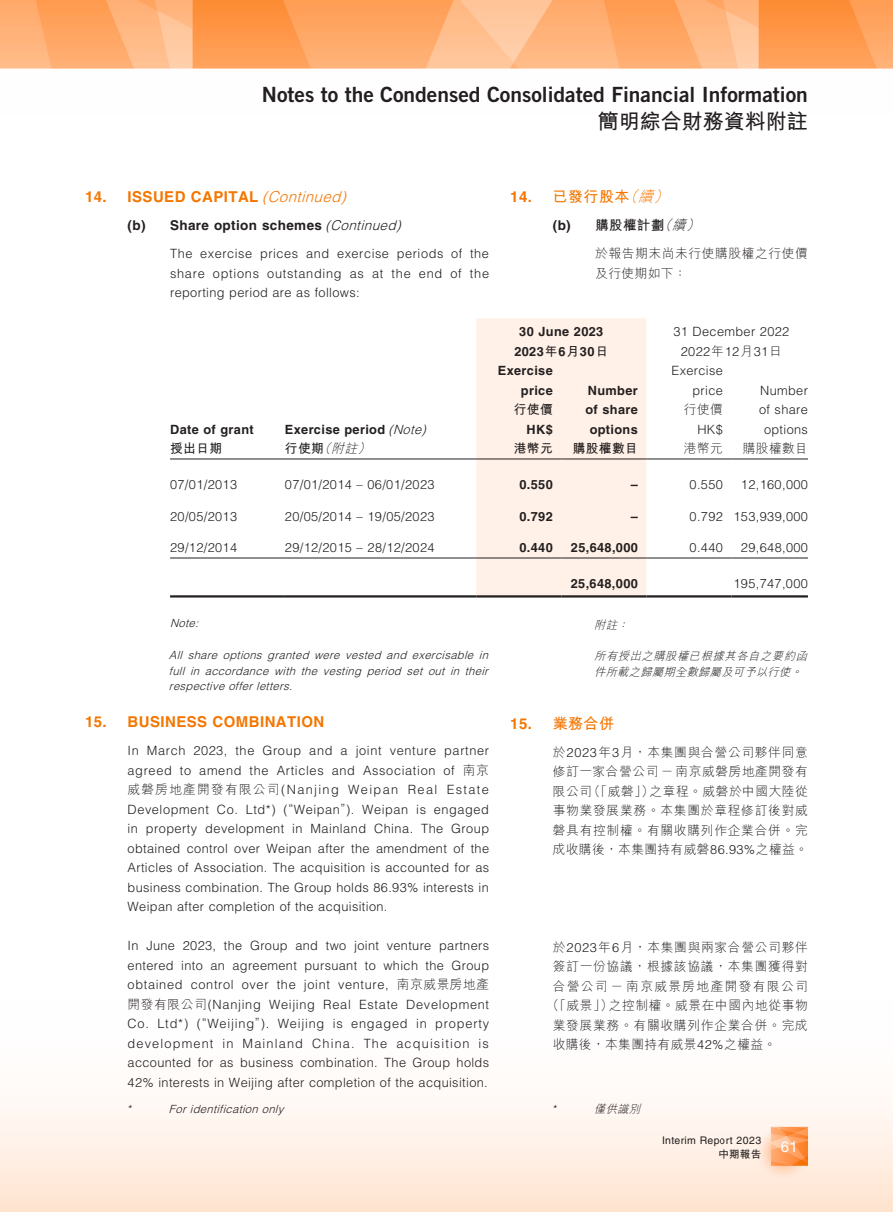
<style>
.page{position:relative;width:893px;height:1212px;background:#fff}
.page>*{position:absolute;margin:0;border:0;box-sizing:border-box;transform-origin:0 0}
.t1{font:21px "Trade Gothic LT Std Bd 2";color:#231f20}
.t2{font:700 21px "M Hei HK";color:#231f20}
.t3{font:700 15px "Helvetica LT Std";letter-spacing:.03em;color:#f47600}
.t4{font:700 15px "M Hei HK";letter-spacing:.03em;color:#f47600}
.t5{font:15px "Helvetica Neue LT Std";color:#fff}
.t6{font:700 13.5px "Helvetica LT Std";letter-spacing:.03em;color:#231f20}
.t7{font:700 13.5px "M Hei HK";letter-spacing:.03em;color:#231f20}
.t8{font:300 12.75px/19.5px "Helvetica LT Std";letter-spacing:.03em;color:#231f20;text-align:justify}
.t9{font:300 12.75px/19.5px "M Hei HK";letter-spacing:.055em;color:#231f20}
.t10{font:700 12.75px/19.5px "Helvetica LT Std";letter-spacing:.03em;color:#231f20;text-align:right}
.t11{font:300 12.75px "M Hei HK";letter-spacing:.105em;color:#231f20}
.t12{font:300 12.75px "M Hei HK";letter-spacing:.03em;color:#231f20}
.t13{font:700 12.75px "M Hei HK";letter-spacing:.03em;color:#231f20}
.t14{font:italic 300 12.75px "M Hei HK";color:#231f20}
.t15{font:italic 300 11.25px/15.8px "Helvetica LT Std";color:#231f20;text-align:justify}
.t16{font:italic 300 11.25px/15.8px "M Hei HK";color:#231f20}
.t17{font:10.5px "Helvetica LT Std";letter-spacing:.03em;color:#231f20}
.t18{font:700 10.5px "M Hei HK";color:#231f20}
.s1{font-weight:300;font-style:italic}
.s2{font-family:"Helvetica LT Std"}
.s3{font-weight:700;font-style:normal}
.s4{font-family:"M Hei HK"}
</style>
<div class="page">
<img style="left:0;top:0;width:893px;height:1212px">
<img style="left:723px;top:1127px;width:85px;height:61px">
<div style="left:476px;top:318px;width:170px;height:277px;background:#fff1e7"></div>
<hr style="left:170px;top:459px;width:115px;height:1px;background:#231f20">
<hr style="left:285px;top:459px;width:191px;height:1px;background:#231f20">
<hr style="left:476px;top:459px;width:85px;height:1px;background:#231f20">
<hr style="left:561px;top:459px;width:85px;height:1px;background:#231f20">
<hr style="left:646px;top:459px;width:85px;height:1px;background:#231f20">
<hr style="left:731px;top:459px;width:77px;height:1px;background:#231f20">
<hr style="left:170px;top:558px;width:115px;height:1px;background:#231f20">
<hr style="left:285px;top:558px;width:191px;height:1px;background:#231f20">
<hr style="left:476px;top:558px;width:85px;height:1px;background:#231f20">
<hr style="left:561px;top:558px;width:85px;height:1px;background:#231f20">
<hr style="left:646px;top:558px;width:85px;height:1px;background:#231f20">
<hr style="left:731px;top:558px;width:77px;height:1px;background:#231f20">
<hr style="left:170px;top:595px;width:115px;height:2px;background:#231f20">
<hr style="left:285px;top:595px;width:191px;height:2px;background:#231f20">
<hr style="left:476px;top:595px;width:85px;height:2px;background:#231f20">
<hr style="left:561px;top:595px;width:85px;height:2px;background:#231f20">
<hr style="left:646px;top:595px;width:85px;height:2px;background:#231f20">
<hr style="left:731px;top:595px;width:77px;height:2px;background:#231f20">
<h1 class="t1" style="left:262px;top:82px;width:547px">Notes to the Condensed Consolidated Financial Information</h1>
<h1 class="t2" style="left:598px;top:106px;width:212px">簡明綜合財務資料附註</h1>
<p class="t3" style="left:85px;top:188px;width:267px">14. ISSUED CAPITAL <span class="s1">(Continued)</span></p>
<p class="t6" style="left:128px;top:217px;width:279px">(b) Share option schemes <span class="s1">(Continued)</span></p>
<p class="t8" style="left:170px;top:244px;width:320px">The exercise prices and exercise periods of the share options outstanding as at the end of the reporting period are as follows:</p>
<p class="t4" style="left:510px;top:186px;width:164px"><span class="s2">14.</span> 已發行股本<span class="s1">（續）</span></p>
<p class="t7" style="left:553px;top:215px;width:152px"><span class="s2">(b)</span> 購股權計劃<span class="s1">（續）</span></p>
<p class="t9" style="left:595px;top:244px;width:214px">於報告期末尚未行使購股權之行使價及行使期如下：</p>
<p class="t10" style="left:170px;top:419px;width:85px">Date of grant</p>
<p class="t13" style="left:170px;top:439px;width:54px">授出日期</p>
<p class="t10" style="left:285px;top:419px;width:146px">Exercise period <span class="s1">(Note)</span></p>
<p class="t14" style="left:285px;top:442px;width:90px"><span class="s3">行使期</span>（附註）</p>
<p class="t10" style="left:519px;top:322px;width:86px">30 June 2023</p>
<p class="t8" style="left:673px;top:322px;width:117px">31 December 2022</p>
<p class="t10" style="left:514px;top:341px;width:95px">2023<span class="s4">年</span>6<span class="s4">月</span>30<span class="s4">日</span></p>
<p class="t8" style="left:681px;top:341px;width:103px">2022<span class="s4">年</span>12<span class="s4">月</span>31<span class="s4">日</span></p>
<p class="t10" style="left:498px;top:361px;width:56px">Exercise price</p>
<p class="t13" style="left:514px;top:400px;width:40px">行使價</p>
<p class="t10" style="left:527px;top:419px;width:28px">HK$</p>
<p class="t13" style="left:514px;top:439px;width:40px">港幣元</p>
<p class="t10" style="left:585px;top:380px;width:54px;text-align:center">Number of share options</p>
<p class="t13" style="left:573px;top:439px;width:67px">購股權數目</p>
<p class="t8" style="left:671px;top:361px;width:53px;text-align:right">Exercise price</p>
<p class="t9" style="left:684px;top:399px;width:40px">行使價</p>
<p class="t8" style="left:697px;top:419px;width:27px">HK$</p>
<p class="t9" style="left:684px;top:438px;width:40px">港幣元</p>
<p class="t8" style="left:759px;top:380px;width:50px;text-align:center">Number of share options</p>
<p class="t9" style="left:743px;top:438px;width:67px">購股權數目</p>
<p class="t8" style="left:170px;top:475px;width:69px">07/01/2013</p>
<p class="t8" style="left:285px;top:475px;width:151px">07/01/2014 – 06/01/2023</p>
<p class="t10" style="left:519px;top:475px;width:35px">0.550</p>
<p class="t10" style="left:631px;top:475px;width:9px">–</p>
<p class="t8" style="left:690px;top:475px;width:35px">0.550</p>
<p class="t8" style="left:741px;top:475px;width:69px">12,160,000</p>
<p class="t8" style="left:170px;top:506px;width:69px">20/05/2013</p>
<p class="t8" style="left:285px;top:506px;width:151px">20/05/2014 – 19/05/2023</p>
<p class="t10" style="left:519px;top:506px;width:35px">0.792</p>
<p class="t10" style="left:631px;top:506px;width:9px">–</p>
<p class="t8" style="left:690px;top:506px;width:120px">0.792 153,939,000</p>
<p class="t8" style="left:170px;top:538px;width:69px">29/12/2014</p>
<p class="t8" style="left:285px;top:538px;width:151px">29/12/2015 – 28/12/2024</p>
<p class="t10" style="left:519px;top:538px;width:35px">0.440</p>
<p class="t10" style="left:571px;top:538px;width:69px">25,648,000</p>
<p class="t8" style="left:690px;top:538px;width:35px">0.440</p>
<p class="t8" style="left:741px;top:538px;width:69px">29,648,000</p>
<p class="t10" style="left:571px;top:574px;width:69px">25,648,000</p>
<p class="t8" style="left:733px;top:574px;width:76px">195,747,000</p>
<p class="t15" style="left:170px;top:615px;width:33px">Note:</p>
<p class="t15" style="left:169px;top:647px;width:324px">All share options granted were vested and exercisable in full in accordance with the vesting period set out in their respective offerletters.</p>
<p class="t3" style="left:85px;top:713px;width:241px">15. BUSINESS COMBINATION</p>
<p class="t8" style="left:128px;top:741px;width:363px">In March 2023, the Group and a joint venture partner agreed to amend the Articles and Association of <span class="s4">南京威磐房地產開發有限公司</span>(Nanjing Weipan Real Estate Development Co. Ltd*) (“Weipan”). Weipan is engaged in property development in Mainland China. The Group obtained control over Weipan after the amendment of the Articles of Association. The acquisition is accounted for as business combination. The Group holds 86.93% interests in Weipan after completion of the acquisition.</p>
<p class="t8" style="left:128px;top:936px;width:363px">In June 2023, the Group and two joint venture partners entered into an agreement pursuant to which the Group obtained control over the joint venture, <span class="s4">南京威景房地產開發有限公司</span>(Nanjing Weijing Real Estate Development Co. Ltd*) (“Weijing”). Weijing is engaged in property development in Mainland China. The acquisition is accounted for as business combination. The Group holds 42% interests in Weijing after completion of the acquisition.</p>
<p class="t15" style="left:126px;top:1101px;width:10px">*</p>
<p class="t15" style="left:169px;top:1101px;width:120px">Foridentification only</p>
<p class="t16" style="left:594px;top:616px;width:39px">附註：</p>
<p class="t16" style="left:594px;top:648px;width:217px">所有授出之購股權已根據其各自之要約函件所載之歸屬期全數歸屬及可予以行使。</p>
<p class="t4" style="left:510px;top:712px;width:105px"><span class="s2">15.</span> 業務合併</p>
<p class="t9" style="left:553px;top:742px;width:257px;text-align:justify">於<span class="s2">2023</span>年<span class="s2">3</span>月，本集團與合營公司夥伴同意修訂一家合營公司－南京威磐房地產開發有限公司（「威磐」）之章程。威磐於中國大陸從事物業發展業務。本集團於章程修訂後對威磐具有控制權。有關收購列作企業合併。完成收購後，本集團持有威磐<span class="s2">86.93%</span>之權益。</p>
<p class="t9" style="left:553px;top:937px;width:257px">於<span class="s2">2023</span>年<span class="s2">6</span>月，本集團與兩家合營公司夥伴</p>
<p class="t9" style="left:553px;top:956px;width:257px">簽訂一份協議，根據該協議，本集團獲得對</p>
<p class="t11" style="left:553px;top:979px;width:257px">合營公司－南京威景房地產開發有限公司</p>
<p class="t9" style="left:546px;top:995px;width:263px">（「威景」）之控制權。威景在中國內地從事物</p>
<p class="t9" style="left:553px;top:1015px;width:257px">業發展業務。有關收購列作企業合併。完成</p>
<p class="t12" style="left:553px;top:1038px;width:225px">收購後，本集團持有威景<span class="s2">42%</span>之權益。</p>
<p class="t15" style="left:552px;top:1101px;width:10px">*</p>
<p class="t16" style="left:594px;top:1100px;width:50px">僅供識別</p>
<p class="t17" style="left:662px;top:1134px;width:101px">Interim Report 2023</p>
<p class="t18" style="left:718px;top:1146px;width:44px">中期報告</p>
<p class="t5" style="left:781px;top:1137px;width:19px">61</p>
</div>
